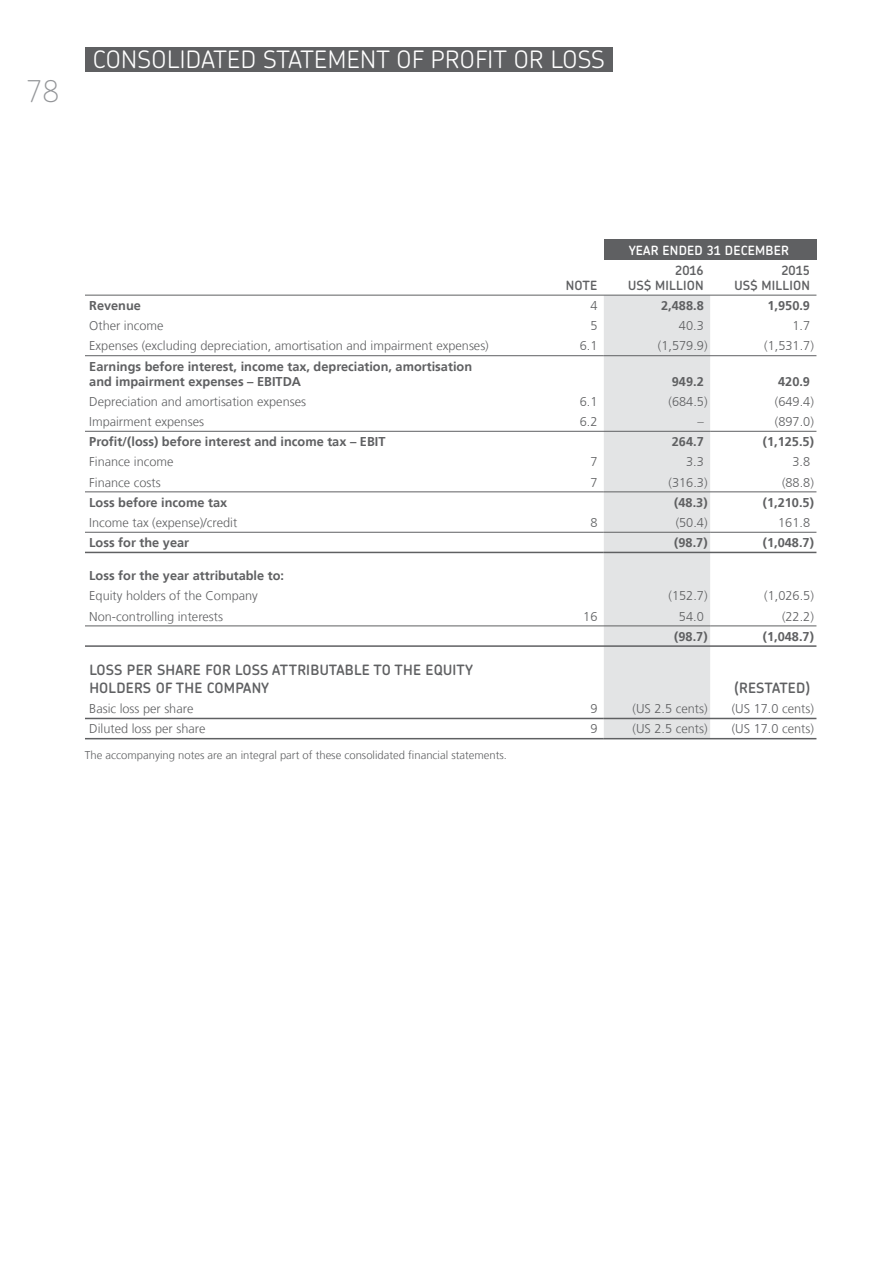
<style>
.page{position:relative;width:893px;height:1263px;background:#fff}
.page>*{position:absolute;margin:0;border:0;box-sizing:border-box;transform-origin:0 0}
.t1{font:100 30px "Chevin Std";color:#939598}
.t2{font:300 24px "Chevin Std";letter-spacing:.015em;color:#fff}
.t3{font:600 14.25px/18px "Chevin Std";letter-spacing:.015em;color:#5f6062}
.t4{font:300 12.75px "Frutiger LT";color:#5f6062}
.t5{font:700 12.75px/15px "Frutiger LT";color:#5f6062}
.t6{font:600 12.75px/15px "Chevin Std";letter-spacing:.015em;color:#5f6062;text-align:right}
.t7{font:600 12.75px "Chevin Std";letter-spacing:.015em;color:#fff}
.t8{font:300 11.25px "Frutiger LT";color:#5f6062}
</style>
<div class="page">
<div style="left:85px;top:48px;width:528px;height:24px;background:#5f6062"></div>
<div style="left:604px;top:240px;width:212px;height:20px;background:#5f6062"></div>
<div style="left:604px;top:296px;width:106px;height:442px;background:#e3e4e5"></div>
<hr style="left:85px;top:295px;width:731px;height:1px;background:#5f6062">
<hr style="left:85px;top:355px;width:519px;height:1px;background:#5f6062">
<hr style="left:85px;top:431px;width:625px;height:1px;background:#5f6062">
<hr style="left:85px;top:492px;width:519px;height:1px;background:#5f6062">
<hr style="left:85px;top:532px;width:519px;height:1px;background:#5f6062">
<hr style="left:85px;top:552px;width:519px;height:1px;background:#5f6062">
<hr style="left:85px;top:718px;width:519px;height:1px;background:#5f6062">
<hr style="left:85px;top:738px;width:519px;height:1px;background:#5f6062">
<hr style="left:604px;top:355px;width:212px;height:1px;background:#5f6062">
<hr style="left:710px;top:431px;width:106px;height:1px;background:#5f6062">
<hr style="left:604px;top:492px;width:212px;height:1px;background:#5f6062">
<hr style="left:710px;top:532px;width:106px;height:1px;background:#5f6062">
<hr style="left:604px;top:552px;width:212px;height:1px;background:#5f6062">
<hr style="left:604px;top:532px;width:106px;height:1px;background:#5f6062">
<hr style="left:604px;top:738px;width:212px;height:1px;background:#5f6062">
<hr style="left:604px;top:718px;width:212px;height:1px;background:#5f6062">
<hr style="left:85px;top:626px;width:625px;height:1px;background:#5f6062">
<hr style="left:85px;top:645px;width:731px;height:2px;background:#5f6062">
<hr style="left:710px;top:626px;width:106px;height:1px;background:#5f6062">
<h1 class="t1" style="left:26px;top:71px;width:35px">78</h1>
<h2 class="t2" style="left:93px;top:51px;width:514px">CONSOLIDATED STATEMENT OF PROFIT OR LOSS</h2>
<p class="t6" style="left:566px;top:279px;width:33px">NOTE</p>
<p class="t7" style="left:629px;top:246px;width:161px">YEAR ENDED 31 DECEMBER</p>
<p class="t6" style="left:628px;top:264px;width:77px">2016<br>US$ MILLION</p>
<p class="t6" style="left:734px;top:264px;width:77px">2015<br>US$ MILLION</p>
<p class="t5" style="left:89px;top:298px;width:53px">Revenue</p>
<p class="t4" style="left:590px;top:298px;width:9px">4</p>
<p class="t5" style="left:661px;top:298px;width:44px">2,488.8</p>
<p class="t5" style="left:767px;top:298px;width:44px">1,950.9</p>
<p class="t4" style="left:89px;top:319px;width:76px">Other income</p>
<p class="t4" style="left:590px;top:319px;width:9px">5</p>
<p class="t4" style="left:679px;top:319px;width:26px">40.3</p>
<p class="t4" style="left:792px;top:319px;width:19px">1.7</p>
<p class="t4" style="left:89px;top:339px;width:401px">Expenses (excluding depreciation, amortisation and impairment expenses)</p>
<p class="t4" style="left:580px;top:339px;width:19px">6.1</p>
<p class="t4" style="left:658px;top:339px;width:51px">(1,579.9)</p>
<p class="t4" style="left:764px;top:339px;width:51px">(1,531.7)</p>
<p class="t5" style="left:89px;top:359px;width:384px">Earnings before interest, income tax, depreciation, amortisation and impairment expenses – EBITDA</p>
<p class="t5" style="left:672px;top:374px;width:33px">949.2</p>
<p class="t5" style="left:778px;top:374px;width:33px">420.9</p>
<p class="t4" style="left:89px;top:394px;width:218px">Depreciation and amortisation expenses</p>
<p class="t4" style="left:580px;top:394px;width:19px">6.1</p>
<p class="t4" style="left:668px;top:394px;width:40px">(684.5)</p>
<p class="t4" style="left:775px;top:394px;width:40px">(649.4)</p>
<p class="t4" style="left:89px;top:414px;width:116px">Impairment expenses</p>
<p class="t4" style="left:580px;top:414px;width:19px">6.2</p>
<p class="t4" style="left:697px;top:414px;width:8px">–</p>
<p class="t4" style="left:775px;top:414px;width:40px">(897.0)</p>
<p class="t5" style="left:89px;top:434px;width:298px">Profit/(loss) before interest and income tax – EBIT</p>
<p class="t5" style="left:672px;top:434px;width:33px">264.7</p>
<p class="t5" style="left:763px;top:434px;width:53px">(1,125.5)</p>
<p class="t4" style="left:89px;top:455px;width:86px">Finance income</p>
<p class="t4" style="left:590px;top:455px;width:9px">7</p>
<p class="t4" style="left:686px;top:455px;width:19px">3.3</p>
<p class="t4" style="left:792px;top:455px;width:19px">3.8</p>
<p class="t4" style="left:89px;top:475px;width:73px">Finance costs</p>
<p class="t4" style="left:590px;top:475px;width:9px">7</p>
<p class="t4" style="left:668px;top:475px;width:40px">(316.3)</p>
<p class="t4" style="left:782px;top:475px;width:33px">(88.8)</p>
<p class="t5" style="left:89px;top:495px;width:139px">Loss before income tax</p>
<p class="t5" style="left:674px;top:495px;width:35px">(48.3)</p>
<p class="t5" style="left:763px;top:495px;width:53px">(1,210.5)</p>
<p class="t4" style="left:89px;top:515px;width:150px">Income tax (expense)/credit</p>
<p class="t4" style="left:590px;top:515px;width:9px">8</p>
<p class="t4" style="left:676px;top:515px;width:33px">(50.4)</p>
<p class="t4" style="left:778px;top:515px;width:33px">161.8</p>
<p class="t5" style="left:89px;top:535px;width:101px">Loss for the year</p>
<p class="t5" style="left:674px;top:535px;width:35px">(98.7)</p>
<p class="t5" style="left:763px;top:535px;width:53px">(1,048.7)</p>
<p class="t5" style="left:89px;top:568px;width:196px">Loss for the year attributable to:</p>
<p class="t4" style="left:89px;top:589px;width:170px">Equity holders of the Company</p>
<p class="t4" style="left:668px;top:589px;width:40px">(152.7)</p>
<p class="t4" style="left:764px;top:589px;width:51px">(1,026.5)</p>
<p class="t4" style="left:89px;top:609px;width:135px">Non-controlling interests</p>
<p class="t4" style="left:583px;top:609px;width:16px">16</p>
<p class="t4" style="left:679px;top:609px;width:26px">54.0</p>
<p class="t4" style="left:782px;top:609px;width:33px">(22.2)</p>
<p class="t5" style="left:674px;top:629px;width:35px">(98.7)</p>
<p class="t5" style="left:763px;top:629px;width:53px">(1,048.7)</p>
<p class="t3" style="left:89px;top:662px;width:385px">LOSS PER SHARE FOR LOSS ATTRIBUTABLE TO THE EQUITY<br>HOLDERS OF THE COMPANY</p>
<p class="t3" style="left:734px;top:680px;width:77px">(RESTATED)</p>
<p class="t4" style="left:89px;top:702px;width:106px">Basic loss per share</p>
<p class="t4" style="left:590px;top:702px;width:9px">9</p>
<p class="t4" style="left:632px;top:702px;width:77px">(US 2.5 cents)</p>
<p class="t4" style="left:732px;top:702px;width:84px">(US 17.0 cents)</p>
<p class="t4" style="left:89px;top:722px;width:118px">Diluted loss per share</p>
<p class="t4" style="left:590px;top:722px;width:9px">9</p>
<p class="t4" style="left:632px;top:722px;width:77px">(US 2.5 cents)</p>
<p class="t4" style="left:732px;top:722px;width:84px">(US 17.0 cents)</p>
<p class="t8" style="left:85px;top:749px;width:423px">The accompanying notes are an integral part of these consolidated financial statements.</p>
</div>
